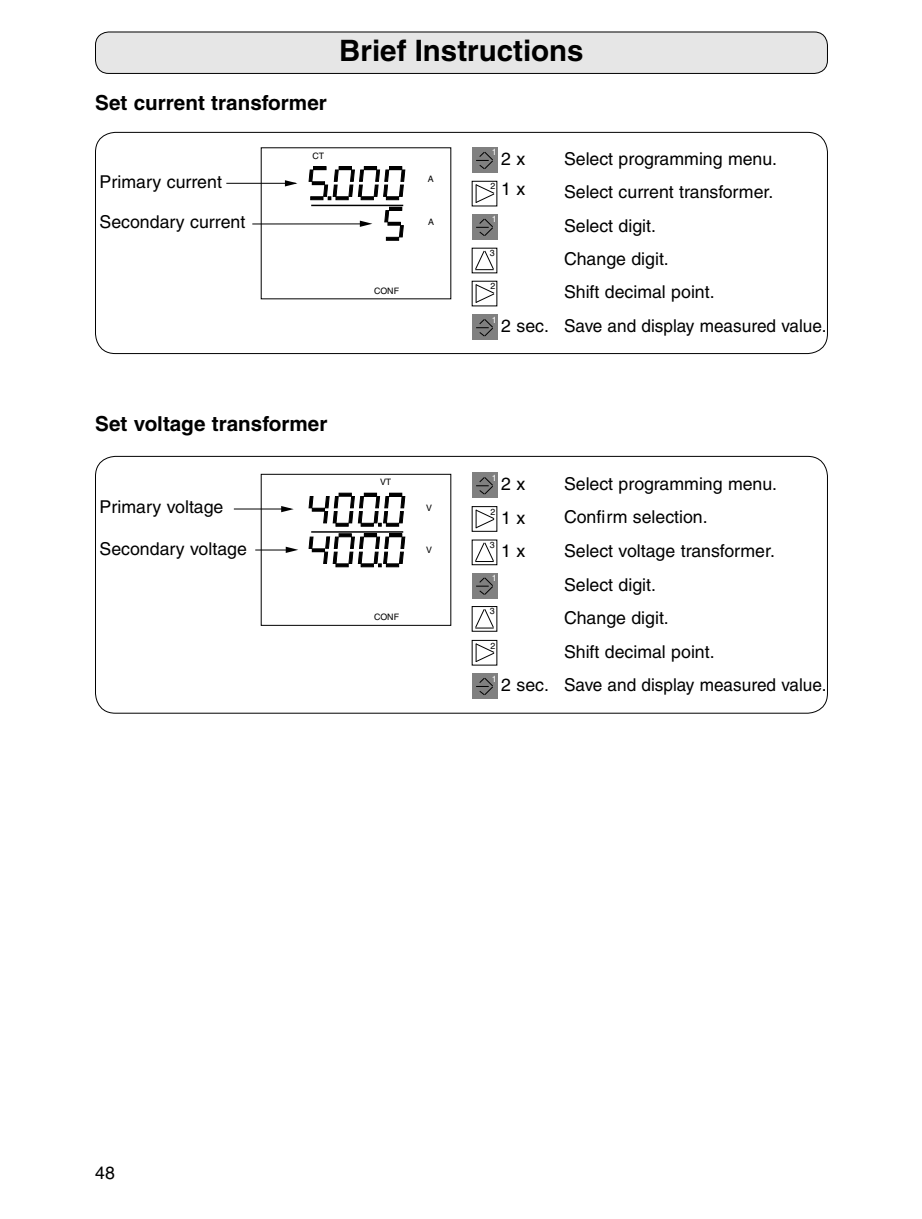
<style>
.page{position:relative;width:922px;height:1219px;background:#fff}
.page>*{position:absolute;margin:0;border:0;box-sizing:border-box;transform-origin:0 0}
.t1{font:700 29.5px "Helvetica";color:#000}
.t2{font:700 20.75px "Helvetica";color:#000}
.t3{font:17.75px/33.5px "Helvetica";color:#000}
.t4{font:8.75px "Helvetica";color:#000}
.t5{font:8.75px "Helvetica";color:#fff}
</style>
<div class="page">
<div style="left:95px;top:32px;width:732px;height:41px;background:#e6e6e6;border-radius:13px"></div>
<div style="left:95px;top:32px;width:732px;height:42px;border:1px solid #000;border-radius:13px"></div>
<hr style="left:226px;top:183px;width:70px;height:1px;background:#000">
<hr style="left:252px;top:223px;width:111px;height:1px;background:#000">
<hr style="left:234px;top:509px;width:56px;height:1px;background:#000">
<hr style="left:255px;top:550px;width:36px;height:1px;background:#000">
<hr style="left:311px;top:205px;width:92px;height:1px;background:#000">
<svg style="left:384px;top:207px;width:19px;height:33px"></svg>
<div style="left:313px;top:166px;width:13px;height:4px;border:1px solid #000"></div>
<div style="left:339px;top:166px;width:12px;height:4px;border:1px solid #000"></div>
<div style="left:364px;top:166px;width:12px;height:4px;border:1px solid #000"></div>
<div style="left:389px;top:166px;width:13px;height:4px;border:1px solid #000"></div>
<svg style="left:308px;top:167px;width:97px;height:33px"></svg>
<hr style="left:311px;top:531px;width:92px;height:2px;background:#000">
<svg style="left:308px;top:493px;width:97px;height:33px"></svg>
<svg style="left:308px;top:534px;width:97px;height:33px"></svg>
<svg style="left:284px;top:180px;width:14px;height:6px"></svg>
<svg style="left:359px;top:221px;width:13px;height:6px"></svg>
<svg style="left:285px;top:547px;width:13px;height:6px"></svg>
<svg style="left:280px;top:506px;width:14px;height:6px"></svg>
<div style="left:95px;top:132px;width:732px;height:222px;border:1px solid #000;border-radius:20px"></div>
<svg style="left:475px;top:184px;width:20px;height:19px"></svg>
<div style="left:472px;top:148px;width:25px;height:25px;background:#808080"></div>
<svg style="left:476px;top:152px;width:17px;height:17px"></svg>
<svg style="left:475px;top:270px;width:19px;height:1px"></svg>
<svg style="left:475px;top:250px;width:19px;height:20px"></svg>
<div style="left:472px;top:214px;width:25px;height:26px;background:#808080"></div>
<svg style="left:476px;top:218px;width:17px;height:18px"></svg>
<div style="left:472px;top:315px;width:25px;height:25px;background:#808080"></div>
<svg style="left:476px;top:319px;width:17px;height:18px"></svg>
<svg style="left:475px;top:284px;width:20px;height:19px"></svg>
<div style="left:472px;top:473px;width:25px;height:25px;background:#808080"></div>
<svg style="left:476px;top:477px;width:17px;height:18px"></svg>
<svg style="left:475px;top:509px;width:20px;height:20px"></svg>
<div style="left:472px;top:573px;width:25px;height:25px;background:#808080"></div>
<svg style="left:476px;top:577px;width:17px;height:18px"></svg>
<svg style="left:475px;top:609px;width:19px;height:20px"></svg>
<svg style="left:475px;top:643px;width:20px;height:19px"></svg>
<div style="left:472px;top:674px;width:25px;height:25px;background:#808080"></div>
<svg style="left:476px;top:678px;width:17px;height:17px"></svg>
<svg style="left:475px;top:542px;width:19px;height:20px"></svg>
<p class="t2" style="left:95px;top:96px;width:233px">Set current transformer</p>
<h1 class="t1" style="left:339px;top:40px;width:246px">Brief Instructions</h1>
<p class="t3" style="left:100px;top:167px;width:124px">Primary current</p>
<p class="t3" style="left:100px;top:207px;width:147px">Secondary current</p>
<p class="t4" style="left:312px;top:152px;width:13px">CT</p>
<p class="t4" style="left:374px;top:287px;width:27px">CONF</p>
<p class="t4" style="left:428px;top:176px;width:7px">A</p>
<p class="t4" style="left:428px;top:219px;width:7px">A</p>
<p class="t5" style="left:491px;top:149px;width:6px">1</p>
<p class="t3" style="left:501px;top:145px;width:26px;line-height:30.2px">2 x<br>1 x</p>
<p class="t4" style="left:490px;top:183px;width:6px">2</p>
<p class="t5" style="left:491px;top:216px;width:6px">1</p>
<p class="t4" style="left:489px;top:249px;width:6px">3</p>
<p class="t4" style="left:490px;top:283px;width:6px">2</p>
<p class="t5" style="left:491px;top:316px;width:6px">1</p>
<p class="t3" style="left:501px;top:311px;width:49px">2 sec.</p>
<p class="t3" style="left:564px;top:144px;width:214px">Select programming menu.<br>Select current transformer.<br>Select digit.<br>Change digit.<br>Shift decimal point.</p>
<p class="t3" style="left:564px;top:311px;width:264px">Save and display measured value.</p>
<p class="t2" style="left:95px;top:416px;width:233px">Set voltage transformer</p>
<p class="t3" style="left:100px;top:491px;width:125px">Primary voltage</p>
<p class="t3" style="left:100px;top:534px;width:149px">Secondary voltage</p>
<p class="t4" style="left:380px;top:479px;width:13px">VT</p>
<p class="t4" style="left:374px;top:614px;width:27px">CONF</p>
<p class="t4" style="left:426px;top:505px;width:7px">V</p>
<p class="t4" style="left:426px;top:546px;width:7px">V</p>
<p class="t5" style="left:491px;top:475px;width:6px">1</p>
<p class="t4" style="left:490px;top:508px;width:6px">2</p>
<p class="t3" style="left:501px;top:469px;width:26px">2 x<br>1 x</p>
<p class="t4" style="left:489px;top:541px;width:6px">3</p>
<p class="t3" style="left:501px;top:536px;width:26px">1 x</p>
<p class="t5" style="left:491px;top:575px;width:6px">1</p>
<p class="t4" style="left:489px;top:608px;width:6px">3</p>
<p class="t4" style="left:490px;top:642px;width:6px">2</p>
<p class="t5" style="left:491px;top:675px;width:6px">1</p>
<p class="t3" style="left:501px;top:670px;width:49px">2 sec.</p>
<p class="t3" style="left:564px;top:469px;width:214px">Select programming menu.</p>
<p class="t3" style="left:564px;top:502px;width:145px">Confirm selection.</p>
<p class="t3" style="left:564px;top:536px;width:264px">Select voltage transformer.<br>Select digit.<br>Change digit.<br>Shift decimal point.<br>Save and display measured value.</p>
<p class="t3" style="left:95px;top:1157px;width:21px">48</p>
</div>
